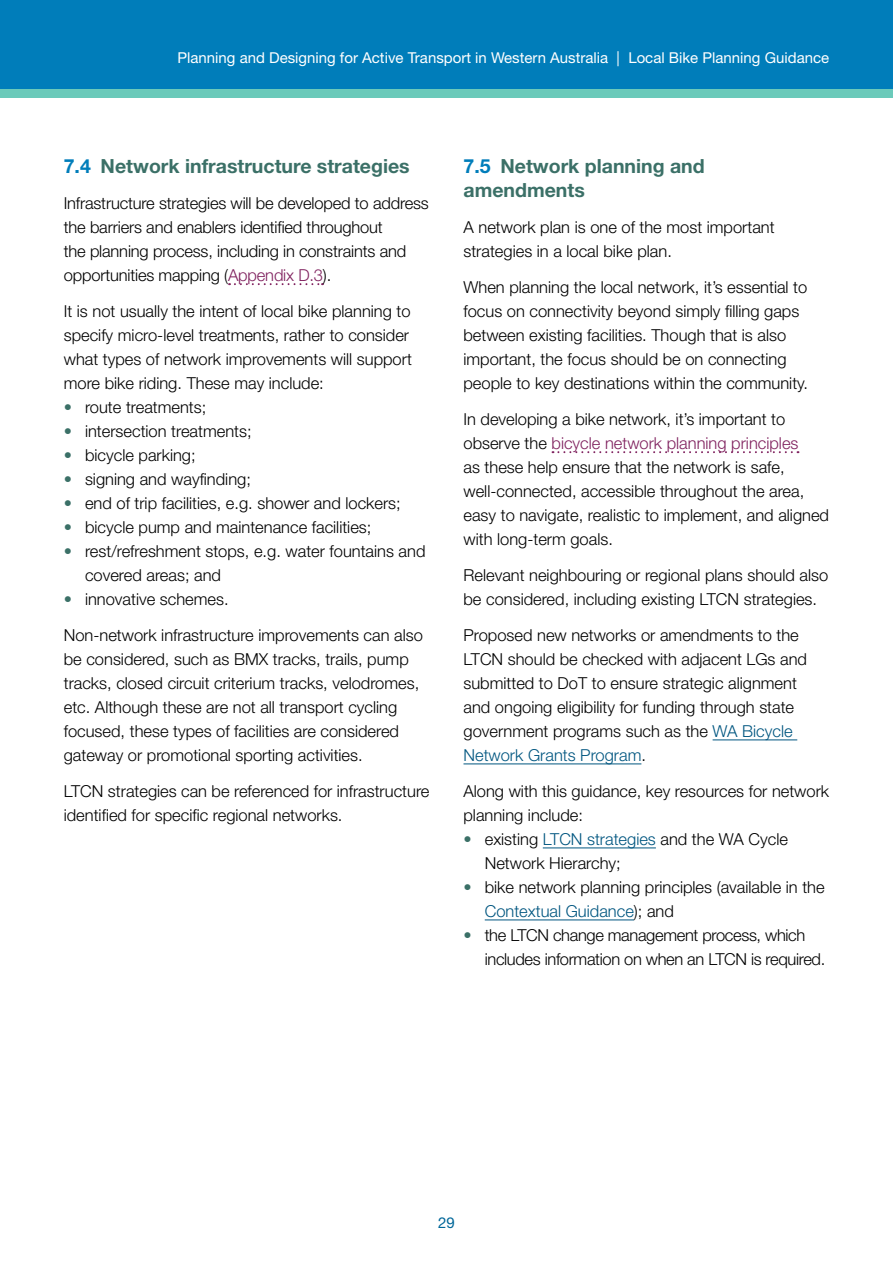
<style>
.page{position:relative;width:893px;height:1263px;background:#fff}
.page>*{position:absolute;margin:0;border:0;box-sizing:border-box;transform-origin:0 0}
.main_auto_List_1_t_H2_numbers_STAGES_-_t{font:700 19.5px/24px "Helvetica Neue LT Std";color:#3b7067}
.main_P_Body{font:300 16.5px/24px "Helvetica Neue LT Std";color:#000}
.main_P_Body_with_bullets_after{font:300 16.5px/24px "Helvetica Neue LT Std";color:#000}
.main_P_Body-2{font:300 16.5px/24px "Helvetica Neue LT Std";letter-spacing:-.02em;color:#000}
.t1{font:15px "Helvetica Neue LT Std";color:#fff}
.t2{font:15px "Helvetica Neue LT Std";color:#006799}
.s1{color:#007dba}
.s2{color:#80225f}
.s3{color:#3b7067}
.s4{color:#005680}
</style>
<div class="page">
<svg style="left:229px;top:283px;width:94px;height:2px"></svg>
<svg style="left:552px;top:451px;width:246px;height:2px"></svg>
<hr style="left:713px;top:739px;width:84px;height:1px;background:#005680">
<hr style="left:463px;top:763px;width:178px;height:1px;background:#005680">
<hr style="left:543px;top:847px;width:113px;height:1px;background:#005680">
<hr style="left:485px;top:919px;width:149px;height:1px;background:#005680">
<div style="left:0;top:0;width:893px;height:91px;background:#007dba"></div>
<div style="left:0;top:89px;width:893px;height:9px;background:#6bcaba"></div>
<p class="t1" style="left:177px;top:49px;width:653px">Planning and Designing for Active Transport in Western Australia | Local Bike Planning Guidance</p>
<h2 class="main_auto_List_1_t_H2_numbers_STAGES_-_t" style="left:64px;top:153px;width:347px"><span class="s1">7.4</span> Network infrastructure strategies</h2>
<p class="main_P_Body" style="left:64px;top:191px;width:367px">Infrastructure strategies will be developed to address the barriers and enablers identified throughout<br>the planning process, including in constraints and opportunities mapping (<span class="s2">Appendix D.3</span>).</p>
<p class="main_P_Body_with_bullets_after" style="left:64px;top:299px;width:350px">It is not usually the intent of local bike planning to specify micro‑level treatments, rather to consider what types of network improvements will support more bike riding. These may include:</p>
<p class="main_P_Body" style="left:64px;top:395px;width:144px"><span class="s3">•</span> route treatments;</p>
<p class="main_P_Body" style="left:64px;top:419px;width:189px"><span class="s3">•</span> intersection treatments;</p>
<p class="main_P_Body" style="left:64px;top:443px;width:133px"><span class="s3">•</span> bicycle parking;</p>
<p class="main_P_Body" style="left:64px;top:467px;width:189px"><span class="s3">•</span> signing and wayfinding;</p>
<p class="main_P_Body" style="left:64px;top:491px;width:338px"><span class="s3">•</span> end of trip facilities, e.g. shower and lockers;</p>
<p class="main_P_Body" style="left:64px;top:515px;width:309px"><span class="s3">•</span> bicycle pump and maintenance facilities;</p>
<p class="main_P_Body" style="left:85px;top:539px;width:342px;text-indent:-21px"><span class="s3">•</span> rest/refreshment stops, e.g. water fountains and covered areas; and</p>
<p class="main_P_Body" style="left:64px;top:587px;width:166px"><span class="s3">•</span> innovative schemes.</p>
<p class="main_P_Body" style="left:64px;top:623px;width:361px">Non‑network infrastructure improvements can also be considered, such as BMX tracks, trails, pump tracks, closed circuit criterium tracks, velodromes, etc. Although these are not all transport cycling focused, these types of facilities are considered gateway or promotional sporting activities.</p>
<p class="main_P_Body" style="left:64px;top:779px;width:367px">LTCN strategies can be referenced for infrastructure identified for specific regional networks.</p>
<h2 class="main_auto_List_1_t_H2_numbers_STAGES_-_t" style="left:463px;top:153px;width:243px"><span class="s1">7.5</span> Network planning and amendments</h2>
<p class="main_P_Body" style="left:463px;top:215px;width:313px">A network plan is one of the most important strategies in a local bike plan.</p>
<p class="main_P_Body" style="left:463px;top:275px;width:346px">When planning the local network, it’s essential to focus on connectivity beyond simply filling gaps between existing facilities. Though that is also important, the focus should be on connecting people to key destinations within the community.</p>
<p class="main_P_Body" style="left:463px;top:407px;width:367px">In developing a bike network, it’s important to observe the <span class="s2">bicycle network planning principles<br></span>as these help ensure that the network is safe, well‑connected, accessible throughout the area, easy to navigate, realistic to implement, and aligned with long‑term goals.</p>
<p class="main_P_Body" style="left:463px;top:563px;width:366px">Relevant neighbouring or regional plans should also be considered, including existing LTCN strategies.</p>
<p class="main_P_Body" style="left:463px;top:623px;width:345px">Proposed new networks or amendments to the LTCN should be checked with adjacent LGs and submitted to DoT to ensure strategic alignment and ongoing eligibility for funding through state government programs such as the <span class="s4">WA Bicycle Network Grants Program</span>.</p>
<p class="main_P_Body_with_bullets_after" style="left:463px;top:779px;width:367px">Along with this guidance, key resources for network planning include:</p>
<p class="main_P_Body" style="left:485px;top:827px;width:305px;text-indent:-21px"><span class="s3">•</span> existing <span class="s4">LTCN strategies</span> and the WA Cycle<br>Network Hierarchy;</p>
<p class="main_P_Body" style="left:485px;top:875px;width:341px;text-indent:-21px"><span class="s3">•</span> bike network planning principles (available in the<br><span class="s4">Contextual Guidance</span>); and</p>
<p class="main_P_Body-2" style="left:485px;top:923px;width:342px;text-indent:-21px"><span class="s3">•</span> the LTCN change management process, which includes information on when an LTCN is required.</p>
<p class="t2" style="left:438px;top:1214px;width:18px">29</p>
</div>
